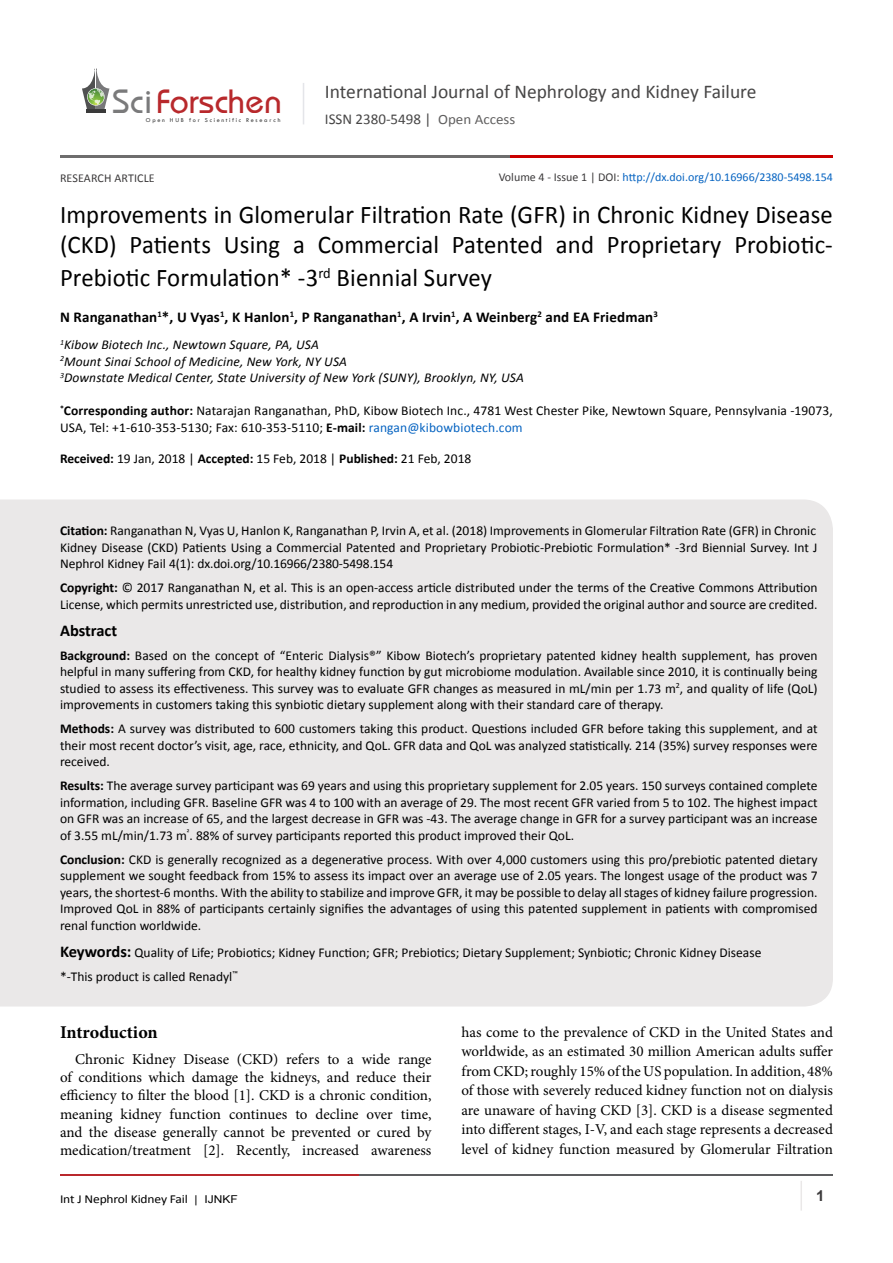
<style>
.page{position:relative;width:893px;height:1263px;background:#fff}
.page>*{position:absolute;margin:0;border:0;box-sizing:border-box;transform-origin:0 0}
.t1{font:35.1px "Opal";color:#b8292c}
.t2{font:25.5px/30px "Calibri";letter-spacing:.005em;color:#000}
.t3{font:19.5px "Calibri";color:#474646}
.List_Paragraph{font:700 18px "Minion Pro";letter-spacing:-.005em;color:#000}
.List_Paragraph-2{font:700 16.5px "Calibri";color:#000}
.t4{font:15px/19.5px "Minion Pro";color:#000;text-align:justify}
.t5{font:700 15px "Calibri";letter-spacing:.01em;color:#000}
.t6{font:15px "Calibri";color:#474646}
.t7{font:700 15px "Arial";color:#3c3a3b}
.List_Paragraph-3{font:13.5px/16.5px "Calibri";color:#000;text-align:justify}
.t8{font:italic 13.5px "Calibri";letter-spacing:.01em;color:#000}
.t9{font:12.15px "Calibri";letter-spacing:-.01em;color:#000;scale:1.11 1}
.t10{font:12px "Calibri";color:#0563c1}
.t11{font:12px "Calibri";letter-spacing:.01em;color:#3c3a3b}
.t12{font:6.15px "Tw Cen";letter-spacing:.28em;color:#3a3a3a}
.s1{color:#7a7a7b}
.s2{font-size:14.25px;color:#605f5f}
.s3{color:#3c3a3b}
.s4{font-weight:700}
.s5{color:#0563c1}
.s6{font-weight:700;font-size:16.5px}
.s7{font-family:"Arial";font-size:10.8px}
</style>
<div class="page">
<hr style="left:86px;top:109px;width:19px;height:4px;background:#3a3a3a">
<svg style="left:82px;top:68px;width:27px;height:41px"></svg>
<hr style="left:303px;top:83px;width:1px;height:41px;background:#e4e5e9">
<hr style="left:800px;top:1181px;width:2px;height:29px;background:#eae8e8">
<hr style="left:60px;top:1174px;width:300px;height:2px;background:#b9282c">
<hr style="left:359px;top:1174px;width:474px;height:2px;background:#5d5e60">
<hr style="left:60px;top:155px;width:535px;height:2px;background:#6e6d6d">
<hr style="left:511px;top:155px;width:322px;height:2px;background:#ca0000">
<div style="left:0;top:499px;width:833px;height:507px;background:#eae8e8"></div>
<p class="t1" style="left:113px;top:80px;width:171px"><span class="s1">Sci</span>Forschen</p>
<p class="t12" style="left:146px;top:116px;width:136px">Open HUB for Scientific Research</p>
<h3 class="t3" style="left:325px;top:79px;width:433px">International Journal of Nephrology and Kidney Failure</h3>
<p class="t6" style="left:325px;top:110px;width:192px">ISSN 2380-5498 | <span class="s2">Open Access</span></p>
<p class="t10" style="left:499px;top:170px;width:336px"><span class="s3">Volume 4 - Issue 1 | DOI:</span> http://dx.doi.org/10.16966/2380-5498.154</p>
<p class="t11" style="left:60px;top:171px;width:96px">RESEARCH ARTICLE</p>
<p class="t2" style="left:60px;top:200px;width:774px">Improvements in Glomerular Filtration Rate (GFR) in Chronic Kidney Disease (CKD) Patients Using a Commercial Patented and Proprietary Probiotic-</p>
<p class="t2" style="left:60px;top:263px;width:433px">Prebiotic Formulation* -3<sup>rd</sup> Biennial Survey</p>
<p class="t5" style="left:60px;top:308px;width:599px">N Ranganathan<sup>1</sup>*, U Vyas<sup>1</sup>, K Hanlon<sup>1</sup>, P Ranganathan<sup>1</sup>, A Irvin<sup>1</sup>, A Weinberg<sup>2</sup> and EA Friedman<sup>3</sup></p>
<p class="t8" style="left:60px;top:336px;width:260px"><sup>1</sup>Kibow Biotech Inc., Newtown Square, PA, USA</p>
<p class="t8" style="left:60px;top:352px;width:289px"><sup>2</sup>Mount Sinai School of Medicine, New York, NY USA</p>
<p class="t8" style="left:60px;top:369px;width:465px"><sup>3</sup>Downstate Medical Center, State University of New York (SUNY), Brooklyn, NY, USA</p>
<p class="List_Paragraph-3" style="left:60px;top:402px;width:774px"><sup>*</sup><span class="s4">Corresponding author:</span> Natarajan Ranganathan, PhD, Kibow Biotech Inc., 4781 West Chester Pike, Newtown Square, Pennsylvania -19073,<br>USA, Tel: +1-610-353-5130; Fax: 610-353-5110; <span class="s4">E-mail:</span> <span class="s5">rangan@kibowbiotech.com</span></p>
<p class="List_Paragraph-3" style="left:60px;top:450px;width:413px"><span class="s4">Received:</span> 19 Jan, 2018 | <span class="s4">Accepted:</span> 15 Feb, 2018 | <span class="s4">Published:</span> 21 Feb, 2018</p>
<p class="List_Paragraph-3" style="left:60px;top:523px;width:759px"><span class="s4">Citation:</span> Ranganathan N, Vyas U, Hanlon K, Ranganathan P, Irvin A, et al. (2018) Improvements in Glomerular Filtration Rate (GFR) in Chronic Kidney Disease (CKD) Patients Using a Commercial Patented and Proprietary Probiotic-Prebiotic Formulation* -3rd Biennial Survey. Int J Nephrol Kidney Fail 4(1): dx.doi.org/10.16966/2380-5498.154</p>
<p class="List_Paragraph-3" style="left:60px;top:580px;width:759px"><span class="s4">Copyright:</span> © 2017 Ranganathan N, et al. This is an open-access article distributed under the terms of the Creative Commons Attribution<br>License, which permits unrestricted use, distribution, and reproduction in any medium, provided the original author and source are credited.</p>
<p class="List_Paragraph-2" style="left:60px;top:620px;width:59px">Abstract</p>
<p class="List_Paragraph-3" style="left:60px;top:647px;width:759px"><span class="s4">Background:</span> Based on the concept of “Enteric Dialysis®” Kibow Biotech’s proprietary patented kidney health supplement, has proven helpful in many suffering from CKD, for healthy kidney function by gut microbiome modulation. Available since 2010, it is continually being studied to assess its effectiveness. This survey was to evaluate GFR changes as measured in mL/min per 1.73 m<sup>2</sup>, and quality of life (QoL) improvements in customers taking this synbiotic dietary supplement along with their standard care of therapy.</p>
<p class="List_Paragraph-3" style="left:60px;top:721px;width:759px"><span class="s4">Methods:</span> A survey was distributed to 600 customers taking this product. Questions included GFR before taking this supplement, and at their most recent doctor’s visit, age, race, ethnicity, and QoL. GFR data and QoL was analyzed statistically. 214 (35%) survey responses were received.</p>
<p class="List_Paragraph-3" style="left:60px;top:778px;width:759px"><span class="s4">Results:</span> The average survey participant was 69 years and using this proprietary supplement for 2.05 years. 150 surveys contained complete information, including GFR. Baseline GFR was 4 to 100 with an average of 29. The most recent GFR varied from 5 to 102. The highest impact on GFR was an increase of 65, and the largest decrease in GFR was -43. The average change in GFR for a survey participant was an increase of 3.55 mL/min/1.73 m<sup>²</sup>. 88% of survey participants reported this product improved their QoL.</p>
<p class="List_Paragraph-3" style="left:60px;top:851px;width:759px"><span class="s4">Conclusion:</span> CKD is generally recognized as a degenerative process. With over 4,000 customers using this pro/prebiotic patented dietary supplement we sought feedback from 15% to assess its impact over an average use of 2.05 years. The longest usage of the product was 7 years, the shortest-6 months. With the ability to stabilize and improve GFR, it may be possible to delay all stages of kidney failure progression.<br>Improved QoL in 88% of participants certainly signifies the advantages of using this patented supplement in patients with compromised renal function worldwide.</p>
<p class="List_Paragraph-3" style="left:60px;top:944px;width:703px"><span class="s6">Keywords:</span> Quality of Life; Probiotics; Kidney Function; GFR; Prebiotics; Dietary Supplement; Synbiotic; Chronic Kidney Disease</p>
<p class="List_Paragraph-3" style="left:60px;top:968px;width:179px">*-This product is called Renadyl<sup>™</sup></p>
<p class="List_Paragraph" style="left:60px;top:1019px;width:99px">Introduction</p>
<p class="t4" style="left:60px;top:1050px;width:373px;line-height:18.3px;text-indent:15px">Chronic Kidney Disease (CKD) refers to a wide range of conditions which damage the kidneys, and reduce their efficiency to filter the blood [1]. CKD is a chronic condition, meaning kidney function continues to decline over time, and the disease generally cannot be prevented or cured by medication/treatment [2]. Recently, increased awareness</p>
<p class="t4" style="left:461px;top:1022px;width:373px">has come to the prevalence of CKD in the United States and worldwide, as an estimated 30 million American adults suffer from CKD; roughly 15% of the US population. In addition, 48% of those with severely reduced kidney function not on dialysis are unaware of having CKD [3]. CKD is a disease segmented into different stages, I-V, and each stage represents a decreased level of kidney function measured by Glomerular Filtration</p>
<p class="t9" style="left:60px;top:1191px;width:162px">Int J Nephrol Kidney Fail <span class="s7">| IJNKF</span></p>
<p class="t7" style="left:816px;top:1186px;width:10px">1</p>
</div>
